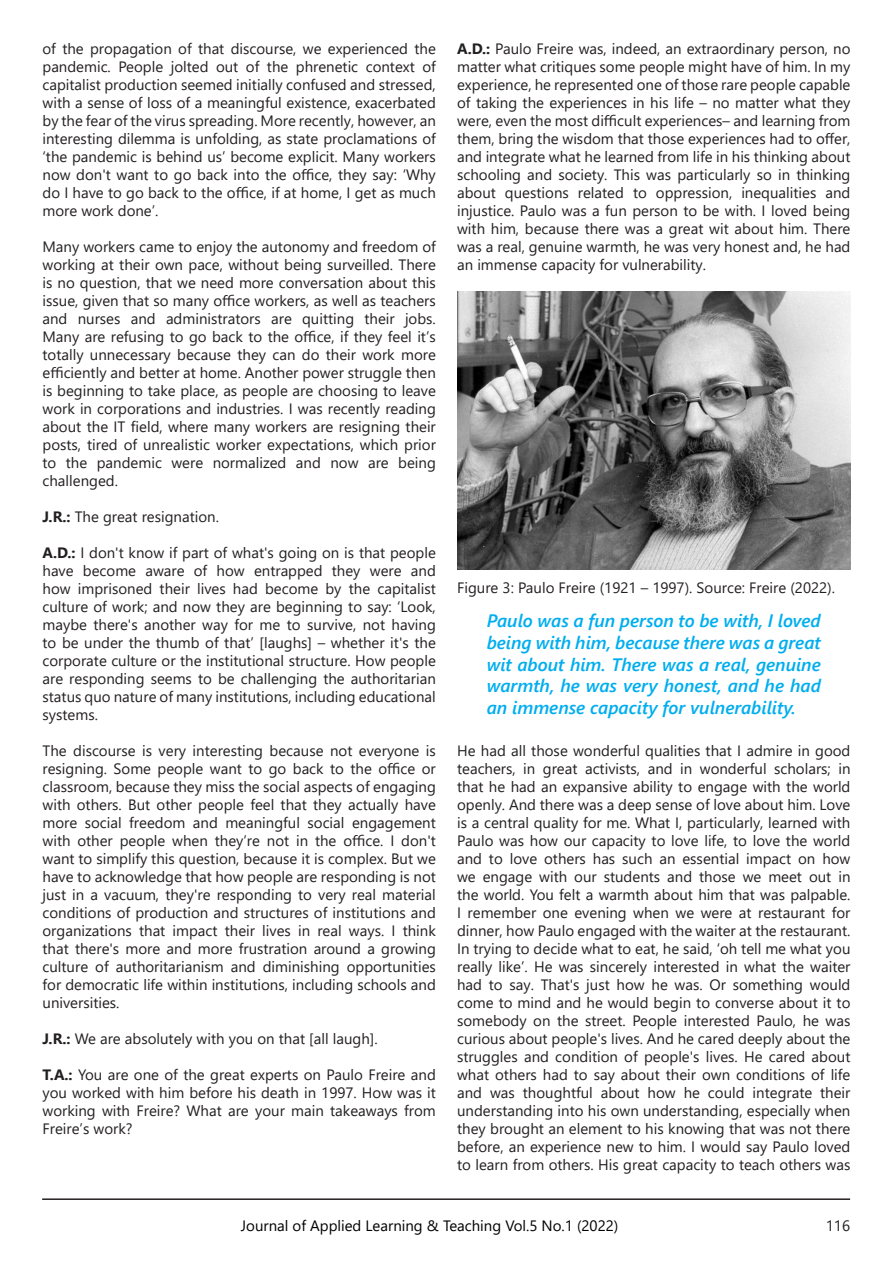
<style>
.page{position:relative;width:893px;height:1263px;background:#fff}
.page>*{position:absolute;margin:0;border:0;box-sizing:border-box;transform-origin:0 0}
.t1{font:italic 600 18px/21.6px "Segoe UI";color:#00aeef;text-align:justify}
.t2{font:15px/18px "Segoe UI";color:#231f20;text-align:justify}
.t3{font:15px "Segoe UI";color:#000}
.s1{font-weight:700}
</style>
<div class="page">
<hr style="left:42px;top:1198px;width:808px;height:2px;background:#231f20">
<img style="left:457px;top:291px;width:393px;height:279px">
<p class="t2" style="left:43px;top:38px;width:395px">of the propagation of that discourse, we experienced the pandemic. People jolted out of the phrenetic context of capitalist production seemed initially confused and stressed, with a sense of loss of a meaningful existence, exacerbated by the fear of the virus spreading. More recently, however, an interesting dilemma is unfolding, as state proclamations of ‘the pandemic is behind us’ become explicit. Many workers now don't want to go back into the office, they say: ‘Why do I have to go back to the office, if at home, I get as much more work done’.</p>
<p class="t2" style="left:43px;top:236px;width:395px">Many workers came to enjoy the autonomy and freedom of working at their own pace, without being surveilled. There is no question, that we need more conversation about this issue, given that so many office workers, as well as teachers and nurses and administrators are quitting their jobs.<br>Many are refusing to go back to the office, if they feel it’s totally unnecessary because they can do their work more efficiently and better at home. Another power struggle then is beginning to take place, as people are choosing to leave work in corporations and industries. I was recently reading about the IT field, where many workers are resigning their posts, tired of unrealistic worker expectations, which prior to the pandemic were normalized and now are being challenged.</p>
<p class="t2" style="left:43px;top:506px;width:178px"><span class="s1">J.R.:</span> The great resignation.</p>
<p class="t2" style="left:43px;top:542px;width:395px"><span class="s1">A.D.:</span> I don't know if part of what's going on is that people have become aware of how entrapped they were and how imprisoned their lives had become by the capitalist culture of work; and now they are beginning to say: ‘Look, maybe there's another way for me to survive, not having to be under the thumb of that’ [laughs] – whether it's the corporate culture or the institutional structure. How people are responding seems to be challenging the authoritarian status quo nature of many institutions, including educational systems.</p>
<p class="t2" style="left:43px;top:740px;width:395px">The discourse is very interesting because not everyone is resigning. Some people want to go back to the office or classroom, because they miss the social aspects of engaging with others. But other people feel that they actually have more social freedom and meaningful social engagement with other people when they’re not in the office. I don't want to simplify this question, because it is complex. But we have to acknowledge that how people are responding is not just in a vacuum, they're responding to very real material conditions of production and structures of institutions and organizations that impact their lives in real ways. I think that there's more and more frustration around a growing culture of authoritarianism and diminishing opportunities for democratic life within institutions, including schools and universities.</p>
<p class="t2" style="left:43px;top:1028px;width:337px"><span class="s1">J.R.:</span> We are absolutely with you on that [all laugh].</p>
<p class="t2" style="left:43px;top:1064px;width:395px"><span class="s1">T.A.:</span> You are one of the great experts on Paulo Freire and you worked with him before his death in 1997. How was it working with Freire? What are your main takeaways from Freire’s work?</p>
<p class="t2" style="left:457px;top:38px;width:395px"><span class="s1">A.D.:</span> Paulo Freire was, indeed, an extraordinary person, no matter what critiques some people might have of him. In my experience, he represented one of those rare people capable of taking the experiences in his life – no matter what they were, even the most difficult experiences– and learning from them, bring the wisdom that those experiences had to offer, and integrate what he learned from life in his thinking about schooling and society. This was particularly so in thinking about questions related to oppression, inequalities and injustice. Paulo was a fun person to be with. I loved being with him, because there was a great wit about him. There was a real, genuine warmth, he was very honest and, he had an immense capacity for vulnerability.</p>
<p class="t2" style="left:457px;top:577px;width:379px">Figure 3: Paulo Freire (1921 – 1997). Source: Freire (2022).</p>
<p class="t1" style="left:487px;top:607px;width:336px">Paulo was a fun person to be with, I loved being with him, because there was a great wit about him. There was a real, genuine warmth, he was very honest, and he had an immense capacity for vulnerability.</p>
<p class="t2" style="left:457px;top:740px;width:395px">He had all those wonderful qualities that I admire in good teachers, in great activists, and in wonderful scholars; in that he had an expansive ability to engage with the world openly. And there was a deep sense of love about him. Love is a central quality for me. What I, particularly, learned with Paulo was how our capacity to love life, to love the world and to love others has such an essential impact on how we engage with our students and those we meet out in the world. You felt a warmth about him that was palpable.<br>I remember one evening when we were at restaurant for dinner, how Paulo engaged with the waiter at the restaurant.<br>In trying to decide what to eat, he said, ‘oh tell me what you really like’. He was sincerely interested in what the waiter had to say. That's just how he was. Or something would come to mind and he would begin to converse about it to somebody on the street. People interested Paulo, he was curious about people's lives. And he cared deeply about the struggles and condition of people's lives. He cared about what others had to say about their own conditions of life and was thoughtful about how he could integrate their understanding into his own understanding, especially when they brought an element to his knowing that was not there before, an experience new to him. I would say Paulo loved to learn from others. His great capacity to teach others was</p>
<p class="t3" style="left:241px;top:1211px;width:379px">Journal of Applied Learning &amp; Teaching Vol.5 No.1 (2022)</p>
<p class="t2" style="left:826px;top:1215px;width:26px">116</p>
</div>
